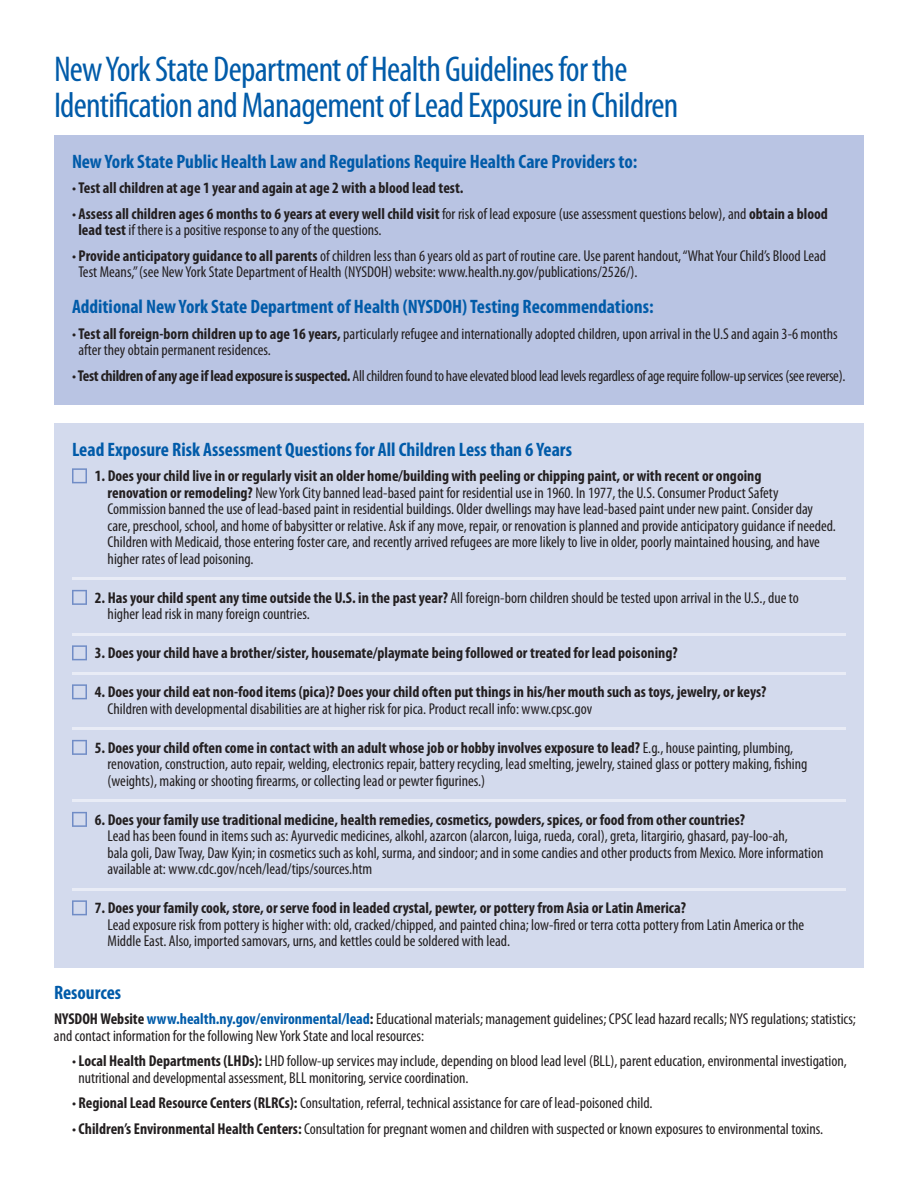
<style>
.page{position:relative;width:918px;height:1188px;background:#fff}
.page>*{position:absolute;margin:0;border:0;box-sizing:border-box;transform-origin:0 0}
.t1{font:condensed 36px/36px "Myriad Pro";letter-spacing:-.02em;color:#015ba9}
.t2{font:700 condensed 19.5px "Myriad Pro";color:#015ba9}
.t3{font:condensed 15.75px/16.5px "Myriad Pro";color:#231f20}
.t4{font:700 condensed 15.75px "Myriad Pro";color:#231f20}
.t5{font:condensed 15.75px "Myriad Pro";letter-spacing:-.02em;color:#231f20}
.s1{font-weight:400}
.s2{font-weight:700}
.s3{font-weight:700;color:#015ba9}
</style>
<div class="page">
<div style="left:54px;top:423px;width:810px;height:545px;background:#d3daed"></div>
<div style="left:54px;top:135px;width:810px;height:270px;background:#b9c4e3"></div>
<hr style="left:72px;top:888px;width:774px;height:3px;background:#e9ecf6">
<hr style="left:72px;top:799px;width:774px;height:3px;background:#e9ecf6">
<hr style="left:72px;top:727px;width:774px;height:3px;background:#e9ecf6">
<hr style="left:72px;top:672px;width:774px;height:3px;background:#e9ecf6">
<hr style="left:72px;top:633px;width:774px;height:3px;background:#e9ecf6">
<hr style="left:72px;top:577px;width:774px;height:3px;background:#e9ecf6">
<svg style="left:72px;top:468px;width:15px;height:15px"></svg>
<svg style="left:72px;top:590px;width:15px;height:15px"></svg>
<svg style="left:72px;top:645px;width:15px;height:15px"></svg>
<svg style="left:72px;top:684px;width:15px;height:15px"></svg>
<svg style="left:72px;top:740px;width:15px;height:15px"></svg>
<svg style="left:72px;top:812px;width:15px;height:15px"></svg>
<svg style="left:72px;top:900px;width:15px;height:15px"></svg>
<h1 class="t1" style="left:54px;top:54px;width:626px">NewYork State Department of Health Guidelines for the<br>Identifcation and Management of Lead Exposure in Children</h1>
<h3 class="t2" style="left:72px;top:154px;width:567px">NewYork State Public Health Law and Regulations Require Health Care Providers to:</h3>
<p class="t4" style="left:72px;top:182px;width:393px"><span class="s1">•</span>Test all children at age 1 year and again at age 2 with a blood lead test.</p>
<p class="t3" style="left:78px;top:206px;width:751px;text-indent:-6px">• <span class="s2">Assess all children ages 6 months to 6 years at every well child visit</span> for risk of lead exposure (use assessment questions below), and <span class="s2">obtain a blood lead test</span> if there is a positive response to any of the questions.</p>
<p class="t3" style="left:78px;top:248px;width:749px;text-indent:-6px">• <span class="s2">Provide anticipatory guidance to all parents</span> of children less than 6 years old as part of routine care. Use parent handout,“WhatYour Child’s Blood Lead<br>Test Means,”(see NewYork State Department of Health (NYSDOH) website: www.health.ny.gov publications 2526 ).</p>
<h3 class="t2" style="left:72px;top:300px;width:583px">Additional NewYork State Department of Health (NYSDOH)Testing Recommendations:</h3>
<p class="t3" style="left:78px;top:326px;width:761px;text-indent:-6px">• <span class="s2">Test all foreign-born children up to age 16 years,</span> particularly refugee and internationally adopted children, upon arrival in the U.S and again 3-6 months after they obtain permanent residences.</p>
<p class="t5" style="left:72px;top:370px;width:775px">•<span class="s2">Testchildren of any age if lead exposure is suspected.</span> All children found to have elevated blood lead levelsregardless of agerequire follow-upservices (see reverse).</p>
<h3 class="t2" style="left:72px;top:442px;width:502px">Lead Exposure Risk Assessment Questions for All Children Less than 6 Years</h3>
<p class="t3" style="left:108px;top:469px;width:730px;text-indent:-13px"><span class="s2">1. Does your child live in or regularly visit an older home building with peeling or chipping paint, or with recent or ongoing<br>renovation or remodeling?</span> NewYork City banned lead-based paint for residential use in 1960. In 1977, the U.S. Consumer Product Safety Commission banned the use of lead-based paint in residential buildings. Older dwellings may have lead-based paint under new paint. Consider day care, preschool, school, and home of babysitter or relative. Ask if any move, repair, or renovation is planned and provide anticipatory guidance if needed.<br>Children with Medicaid, those entering foster care, and recently arrived refugees are more likely to live in older, poorly maintained housing, and have higher rates of lead poisoning.</p>
<p class="t3" style="left:108px;top:590px;width:693px;text-indent:-13px"><span class="s2">2. Has your child spent any time outside the U.S. in the past year?</span> All foreign-born children should be tested upon arrival in the U.S., due to higher lead risk in many foreign countries.</p>
<p class="t4" style="left:95px;top:647px;width:584px">3. Does your child have a brother sister, housemate playmate being followed or treated for lead poisoning?</p>
<p class="t4" style="left:95px;top:686px;width:673px">4. Does your child eat non-food items (pica)? Does your child often put things in his her mouth such as toys, jewelry, or keys?</p>
<p class="t3" style="left:108px;top:701px;width:486px">Children with developmental disabilities are at higher risk for pica. Product recall info: www.cpsc.gov</p>
<p class="t3" style="left:108px;top:740px;width:701px;text-indent:-13px"><span class="s2">5. Does your child often come in contact with an adult whose job or hobby involves exposure to lead?</span> E.g., house painting, plumbing, renovation, construction, auto repair, welding, electronics repair, battery recycling, lead smelting, jewelry, stained glass or pottery making, fshing (weights), making or shooting frearms, or collecting lead or pewter fgurines.)</p>
<p class="t4" style="left:95px;top:814px;width:652px">6. Does your family use traditional medicine, health remedies, cosmetics, powders, spices, or food from other countries?</p>
<p class="t3" style="left:108px;top:829px;width:717px">Lead has been found in items such as: Ayurvedic medicines, alkohl, azarcon (alarcon, luiga, rueda, coral), greta, litargirio, ghasard, pay-loo-ah,<br>bala goli, DawTway, Daw Kyin; in cosmetics such as kohl, surma, and sindoor; and in some candies and other products from Mexico. More information available at: www.cdc.gov nceh lead tips sources.htm</p>
<p class="t4" style="left:95px;top:902px;width:593px">7. Does your family cook, store, or serve food in leaded crystal, pewter, or pottery from Asia or Latin America?</p>
<p class="t3" style="left:108px;top:917px;width:698px">Lead exposure risk from pottery is higher with: old, cracked chipped, and painted china; low-f red or terra cotta pottery from Latin America or the<br>Middle East. Also, imported samovars, urns, and kettles could be soldered with lead.</p>
<p class="t2" style="left:54px;top:985px;width:69px">Resources</p>
<p class="t3" style="left:54px;top:1012px;width:804px"><span class="s2">NYSDOHWebsite</span> <span class="s3">www.health.ny.gov environmental lead</span><span class="s2">:</span> Educational materials; management guidelines; CPSC lead hazard recalls; NYS regulations; statistics; and contact information for the following New York State and local resources:</p>
<p class="t3" style="left:78px;top:1054px;width:770px;text-indent:-6px">• <span class="s2">Local Health Departments (LHDs):</span> LHD follow-up services may include, depending on blood lead level (BLL), parent education, environmental investigation, nutritional and developmental assessment, BLL monitoring, service coordination.</p>
<p class="t3" style="left:72px;top:1096px;width:582px">• <span class="s2">Regional Lead Resource Centers (RLRCs):</span> Consultation, referral, technical assistance for care of lead-poisoned child.</p>
<p class="t3" style="left:72px;top:1121px;width:753px">• <span class="s2">Children’s Environmental Health Centers:</span> Consultation for pregnant women and children with suspected or known exposures to environmental toxins.</p>
</div>
